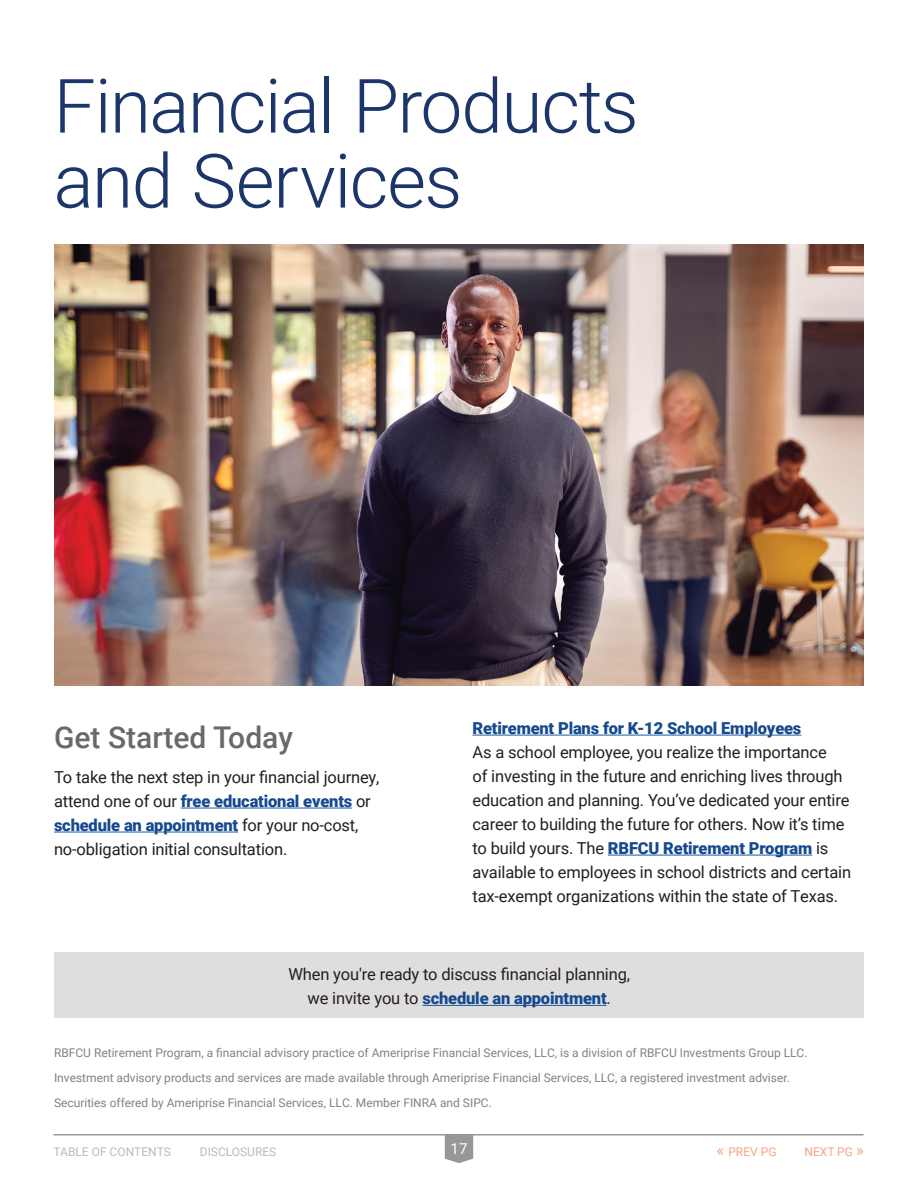
<style>
.page{position:relative;width:918px;height:1188px;background:#fff}
.page>*{position:absolute;margin:0;border:0;box-sizing:border-box;transform-origin:0 0}
.t1{font:300 75px/75px "Roboto";letter-spacing:-.02em;color:#1c366c}
.t2{font:500 30px "Roboto";color:#6c6866}
.t3{font:16.5px/24px "Roboto";letter-spacing:-.01em;color:#231f20}
.t4{font:15px "Roboto";color:#fff}
.t5{font:12px/25.2px "Roboto";color:#808285}
.t6{font:12px "Roboto";color:#bcbab9}
.t7{font:12px "Roboto";color:#f7a387}
.s1{font-weight:900;color:#16498f}
.s2{font-size:16.5px}
</style>
<div class="page">
<hr style="left:54px;top:1134px;width:810px;height:2px;background:#989797">
<svg style="left:445px;top:1136px;width:28px;height:27px"></svg>
<hr style="left:181px;top:808px;width:171px;height:1px;background:#175d9e">
<hr style="left:54px;top:832px;width:184px;height:1px;background:#175d9e">
<hr style="left:472px;top:735px;width:329px;height:1px;background:#175d9e">
<hr style="left:608px;top:855px;width:204px;height:1px;background:#175d9e">
<img style="left:54px;top:244px;width:810px;height:442px">
<div style="left:54px;top:952px;width:810px;height:66px;background:#e0dedd"></div>
<hr style="left:422px;top:1005px;width:185px;height:1px;background:#175d9e">
<h1 class="t1" style="left:54px;top:66px;width:587px">Financial Products and Services</h1>
<h2 class="t2" style="left:54px;top:716px;width:241px">Get Started Today</h2>
<p class="t3" style="left:54px;top:764px;width:327px">To take the next step in your financial journey, attend one of our <span class="s1">free educational events</span> or <span class="s1">schedule an appointment</span> for your no-cost, no-obligation initial consultation.</p>
<p class="t3" style="left:472px;top:715px;width:380px"><span class="s1">Retirement Plans for K-12 School Employees<br></span>As a school employee, you realize the importance<br>of investing in the future and enriching lives through education and planning. You’ve dedicated your entire career to building the future for others. Now it’s time to build yours. The <span class="s1">RBFCU Retirement Program</span> is available to employees in school districts and certain tax-exempt organizations within the state of Texas.</p>
<p class="t3" style="left:288px;top:962px;width:343px;text-align:center">When you're ready to discuss financial planning, we invite you to <span class="s1">schedule an appointment</span>.</p>
<p class="t5" style="left:54px;top:1040px;width:755px">RBFCU Retirement Program, a financial advisory practice of Ameriprise Financial Services, LLC, is a division of RBFCU Investments Group LLC.<br>Investment advisory products and services are made available through Ameriprise Financial Services, LLC, a registered investment adviser.<br>Securities offered by Ameriprise Financial Services, LLC. Member FINRA and SIPC.</p>
<p class="t6" style="left:54px;top:1143px;width:119px">TABLE OF CONTENTS</p>
<p class="t6" style="left:200px;top:1143px;width:78px">DISCLOSURES</p>
<p class="t4" style="left:451px;top:1138px;width:18px">17</p>
<p class="t7" style="left:717px;top:1143px;width:61px"><span class="s2">«</span> PREV PG</p>
<p class="t7" style="left:804px;top:1143px;width:61px">NEXT PG <span class="s2">»</span></p>
</div>
